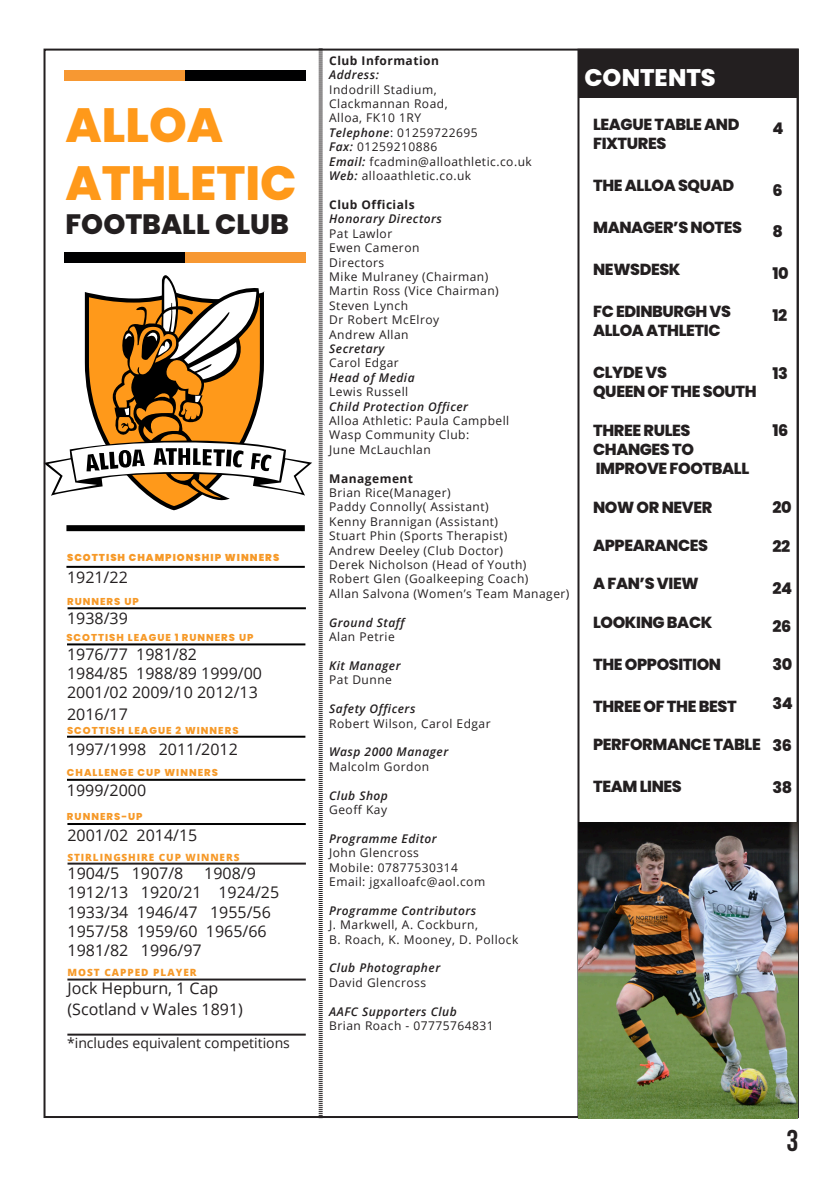
<style>
.page{position:relative;width:840px;height:1191px;background:#fff}
.page>*{position:absolute;margin:0;border:0;box-sizing:border-box;transform-origin:0 0}
.t1{font:800 48px/57.6px "Poppins";color:#ff991a}
.t2{font:700 30px "Bebas Neue";color:#231f20}
.t3{font:800 28px "Poppins";color:#231f20}
.t4{font:800 24px "Poppins";letter-spacing:-.005em;color:#fff}
.t5{font:800 16px/19.2px "Poppins";letter-spacing:-.025em;color:#231f20}
.t6{font:16px/19.2px "Open Sans";color:#231f20}
.t7{font:14px "Open Sans";color:#231f20}
.t8{font:12px/14.4px "Open Sans";letter-spacing:.04em;color:#231f20}
.t9{font:italic 600 12px "Open Sans";letter-spacing:.04em;color:#231f20}
.t10{font:700 12px "Open Sans";letter-spacing:.04em;color:#231f20}
.t11{font:800 10px "Poppins";letter-spacing:.1em;color:#f69928}
.t12{font:800 10px "Open Sans";letter-spacing:.09em;color:#f69928}
.t13{font:900 10px "Poppins";letter-spacing:.1em;color:#f69928}
.s1{font-weight:600;font-style:italic}
</style>
<div class="page">
<svg style="left:46px;top:275px;width:266px;height:235px"></svg>
<div style="left:64px;top:253px;width:121px;height:10px;background:#000001"></div>
<div style="left:185px;top:253px;width:120px;height:10px;background:#f79832"></div>
<div style="left:66px;top:525px;width:238px;height:6px;background:#000"></div>
<hr style="left:67px;top:643px;width:238px;height:2px;background:#000">
<hr style="left:67px;top:735px;width:238px;height:2px;background:#000">
<hr style="left:67px;top:607px;width:239px;height:2px;background:#000">
<hr style="left:67px;top:779px;width:238px;height:2px;background:#000">
<hr style="left:67px;top:823px;width:238px;height:2px;background:#000">
<hr style="left:67px;top:978px;width:238px;height:2px;background:#231f20">
<hr style="left:66px;top:566px;width:238px;height:2px;background:#000">
<hr style="left:67px;top:862px;width:239px;height:2px;background:#231f20">
<svg style="left:318px;top:48px;width:5px;height:1070px"></svg>
<div style="left:577px;top:49px;width:221px;height:1069px;border:2px solid #231f20"></div>
<div style="left:578px;top:50px;width:219px;height:48px;background:#231f20"></div>
<hr style="left:67px;top:1033px;width:238px;height:2px;background:#231f20">
<div style="left:185px;top:70px;width:120px;height:11px;background:#000001"></div>
<div style="left:64px;top:70px;width:121px;height:11px;background:#f79832"></div>
<img style="left:578px;top:822px;width:219px;height:296px">
<h1 class="t1" style="left:65px;top:97px;width:232px">ALLOA<br>ATHLETIC</h1>
<h3 class="t3" style="left:65px;top:207px;width:225px">FOOTBALL CLUB</h3>
<p class="t13" style="left:67px;top:551px;width:213px">SCOTTISH CHAMPIONSHIP WINNERS</p>
<h3 class="t6" style="left:67px;top:567px;width:62px">1921/22</h3>
<p class="t11" style="left:67px;top:595px;width:73px">RUNNERS UP</p>
<h3 class="t6" style="left:67px;top:608px;width:62px">1938/39</h3>
<p class="t11" style="left:66px;top:632px;width:188px">SCOTTISH LEAGUE 1 RUNNERS UP</p>
<h3 class="t6" style="left:67px;top:644px;width:196px">1976/77 1981/82<br>1984/85 1988/89 1999/00<br>2001/02 2009/10 2012/13</h3>
<h3 class="t6" style="left:67px;top:704px;width:62px">2016/17</h3>
<p class="t11" style="left:67px;top:724px;width:173px">SCOTTISH LEAGUE 2 WINNERS</p>
<h3 class="t6" style="left:67px;top:739px;width:172px">1997/1998 2011/2012</h3>
<p class="t11" style="left:67px;top:766px;width:152px">CHALLENGE CUP WINNERS</p>
<h3 class="t6" style="left:67px;top:780px;width:81px">1999/2000</h3>
<p class="t11" style="left:67px;top:810px;width:77px">RUNNERS-UP</p>
<h3 class="t6" style="left:67px;top:825px;width:131px">2001/02 2014/15</h3>
<p class="t12" style="left:67px;top:849px;width:173px">STIRLINGSHIRE CUP WINNERS</p>
<h3 class="t6" style="left:67px;top:863px;width:117px">1904/5 1907/8</h3>
<h3 class="t6" style="left:67px;top:863px;width:213px;text-indent:137px">1908/9<br>1912/13 1920/21 1924/25<br>1933/34 1946/47 1955/56<br>1957/58 1959/60 1965/66<br>1981/82 1996/97</h3>
<p class="t12" style="left:67px;top:964px;width:131px">MOST CAPPED PLAYER</p>
<h3 class="t6" style="left:67px;top:977px;width:177px;line-height:20.8px">Jock Hepburn, 1 Cap (Scotland v Wales 1891)</h3>
<p class="t7" style="left:67px;top:1033px;width:224px">*includes equivalent competitions</p>
<p class="t10" style="left:329px;top:52px;width:111px">Club Information</p>
<p class="t9" style="left:329px;top:67px;width:51px">Address:</p>
<p class="t8" style="left:329px;top:82px;width:204px">Indodrill Stadium,<br>Clackmannan Road,<br>Alloa, FK10 1RY<br><span class="s1">Telephone</span>: 01259722695<br><span class="s1">Fax:</span> 01259210886<br><span class="s1">Email:</span> fcadmin@alloathletic.co.uk<br><span class="s1">Web:</span> alloaathletic.co.uk</p>
<p class="t10" style="left:329px;top:196px;width:87px">Club Officials</p>
<p class="t9" style="left:329px;top:211px;width:114px">Honorary Directors</p>
<p class="t8" style="left:329px;top:226px;width:171px">Pat Lawlor<br>Ewen Cameron<br>Directors<br>Mike Mulraney (Chairman)<br>Martin Ross (Vice Chairman)<br>Steven Lynch<br>Dr Robert McElroy<br>Andrew Allan</p>
<p class="t9" style="left:329px;top:340px;width:57px">Secretary</p>
<p class="t8" style="left:329px;top:355px;width:71px">Carol Edgar</p>
<p class="t9" style="left:329px;top:369px;width:87px">Head of Media</p>
<p class="t8" style="left:329px;top:384px;width:80px">Lewis Russell</p>
<p class="t9" style="left:329px;top:398px;width:140px">Child Protection Officer</p>
<p class="t8" style="left:329px;top:413px;width:181px">Alloa Athletic: Paula Campbell<br>Wasp Community Club:<br>June McLauchlan</p>
<p class="t10" style="left:329px;top:470px;width:85px">Management</p>
<p class="t8" style="left:329px;top:485px;width:242px">Brian Rice(Manager)<br>Paddy Connolly( Assistant)<br>Kenny Brannigan (Assistant)<br>Stuart Phin (Sports Therapist)<br>Andrew Deeley (Club Doctor)<br>Derek Nicholson (Head of Youth)<br>Robert Glen (Goalkeeping Coach)<br>Allan Salvona (Women’s Team Manager)</p>
<p class="t9" style="left:329px;top:614px;width:77px">Ground Staff</p>
<p class="t8" style="left:329px;top:629px;width:67px">Alan Petrie</p>
<p class="t9" style="left:329px;top:657px;width:73px">Kit Manager</p>
<p class="t8" style="left:329px;top:672px;width:64px">Pat Dunne</p>
<p class="t9" style="left:329px;top:700px;width:88px">Safety Officers</p>
<p class="t8" style="left:329px;top:715px;width:163px">Robert Wilson, Carol Edgar</p>
<p class="t9" style="left:329px;top:743px;width:120px">Wasp 2000 Manager</p>
<p class="t8" style="left:329px;top:759px;width:101px">Malcolm Gordon</p>
<p class="t9" style="left:329px;top:787px;width:60px">Club Shop</p>
<p class="t8" style="left:329px;top:802px;width:59px">Geoff Kay</p>
<p class="t9" style="left:329px;top:830px;width:109px">Programme Editor</p>
<p class="t8" style="left:329px;top:845px;width:157px">John Glencross<br>Mobile: 07877530314<br>Email: jgxalloafc@aol.com</p>
<p class="t9" style="left:329px;top:902px;width:148px">Programme Contributors</p>
<p class="t8" style="left:329px;top:917px;width:191px">J. Markwell, A. Cockburn,<br>B. Roach, K. Mooney, D. Pollock</p>
<p class="t9" style="left:329px;top:959px;width:112px">Club Photographer</p>
<p class="t8" style="left:329px;top:975px;width:98px">David Glencross</p>
<p class="t9" style="left:329px;top:1003px;width:129px">AAFC Supporters Club</p>
<p class="t8" style="left:329px;top:1018px;width:166px">Brian Roach - 07775764831</p>
<h3 class="t4" style="left:584px;top:64px;width:133px">CONTENTS</h3>
<h3 class="t5" style="left:592px;top:115px;width:148px">LEAGUE TABLE AND<br>FIXTURES</h3>
<h3 class="t5" style="left:592px;top:176px;width:143px">THE ALLOA SQUAD</h3>
<h3 class="t5" style="left:592px;top:218px;width:150px">MANAGER’S NOTES</h3>
<h3 class="t5" style="left:592px;top:260px;width:89px">NEWSDESK</h3>
<h3 class="t5" style="left:592px;top:302px;width:139px">FC EDINBURGH VS<br>ALLOA ATHLETIC</h3>
<h3 class="t5" style="left:592px;top:363px;width:165px">CLYDE VS<br>QUEEN OF THE SOUTH</h3>
<h3 class="t5" style="left:592px;top:420px;width:158px">THREE RULES<br>CHANGES TO<br>IMPROVE FOOTBALL</h3>
<h3 class="t5" style="left:592px;top:497px;width:121px">NOW OR NEVER</h3>
<h3 class="t5" style="left:592px;top:536px;width:116px">APPEARANCES</h3>
<h3 class="t5" style="left:592px;top:574px;width:107px">A FAN’S VIEW</h3>
<h3 class="t5" style="left:592px;top:612px;width:121px">LOOKING BACK</h3>
<h3 class="t5" style="left:592px;top:654px;width:129px">THE OPPOSITION</h3>
<h3 class="t5" style="left:592px;top:696px;width:145px">THREE OF THE BEST</h3>
<h3 class="t5" style="left:592px;top:735px;width:169px">PERFORMANCE TABLE</h3>
<h3 class="t5" style="left:592px;top:776px;width:90px">TEAM LINES</h3>
<h3 class="t5" style="left:772px;top:119px;width:13px">4</h3>
<h3 class="t5" style="left:772px;top:180px;width:12px">6</h3>
<h3 class="t5" style="left:772px;top:222px;width:12px">8</h3>
<h3 class="t5" style="left:772px;top:264px;width:18px">10</h3>
<h3 class="t5" style="left:772px;top:306px;width:16px">12</h3>
<h3 class="t5" style="left:772px;top:364px;width:17px">13</h3>
<h3 class="t5" style="left:772px;top:421px;width:17px">16</h3>
<h3 class="t5" style="left:772px;top:498px;width:21px">20</h3>
<h3 class="t5" style="left:772px;top:536px;width:19px">22</h3>
<h3 class="t5" style="left:772px;top:578px;width:21px">24</h3>
<h3 class="t5" style="left:772px;top:617px;width:20px">26</h3>
<h3 class="t5" style="left:772px;top:655px;width:21px">30</h3>
<h3 class="t5" style="left:772px;top:693px;width:22px">34</h3>
<h3 class="t5" style="left:772px;top:735px;width:21px">36</h3>
<h3 class="t5" style="left:772px;top:777px;width:21px">38</h3>
<h2 class="t2" style="left:786px;top:1124px;width:13px">3</h2>
</div>
